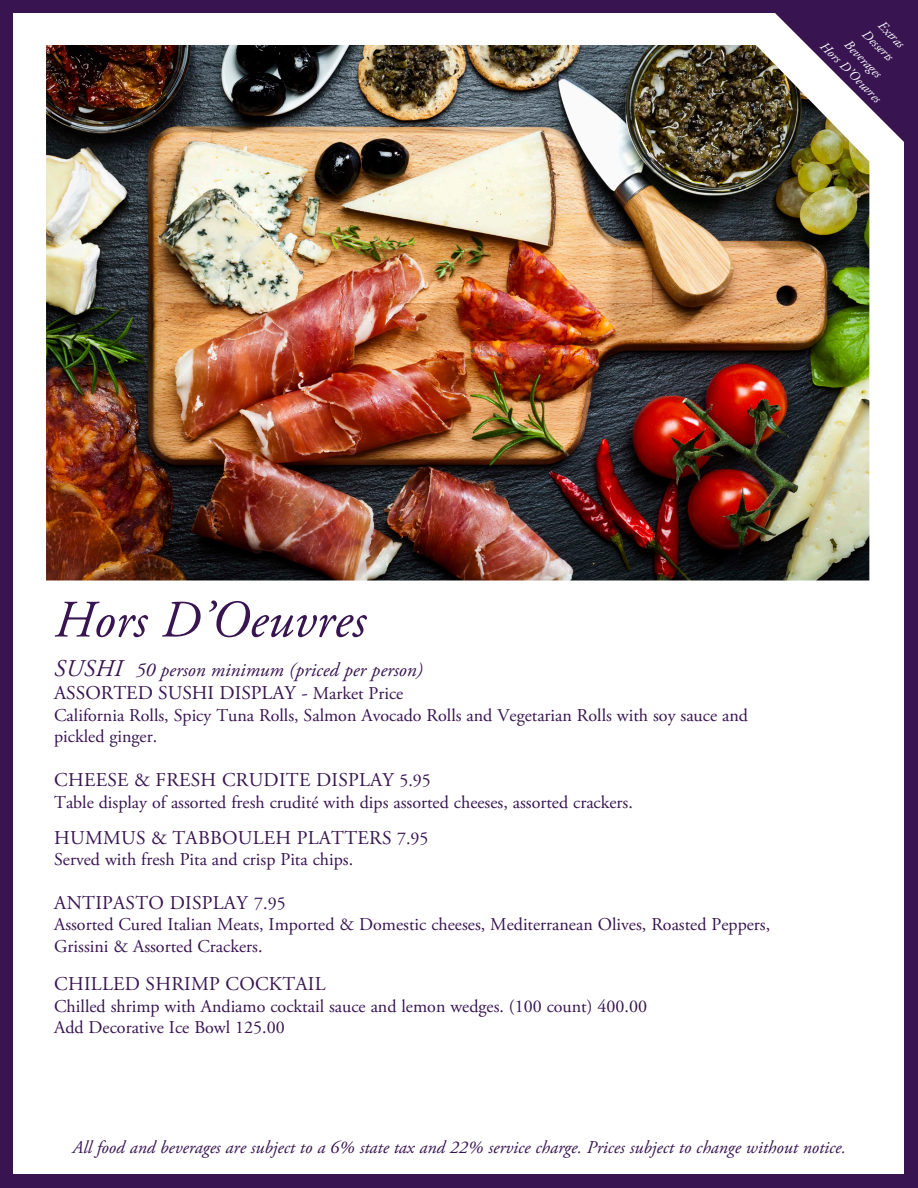
<style>
.page{position:relative;width:918px;height:1188px;background:#381451}
.page>*{position:absolute;margin:0;border:0;box-sizing:border-box;transform-origin:0 0}
._1_Header{font:italic 52.5px "Adobe Garamond Pro";color:#381451}
.all_caps__lg{font:19.5px "Adobe Garamond Pro";letter-spacing:.015em;color:#381451}
.all_caps__lg-2{font:italic 19.5px "Adobe Garamond Pro";color:#381451}
.all_caps__lg-3{font:18px/21.6px "Adobe Garamond Pro";color:#381451}
._3_Body{font:italic 18px "Adobe Garamond Pro";color:#381451}
.t1{font:italic 13.5px "Adobe Garamond Pro";color:#fff}
.s1{font-size:24px}
.s2{font-style:italic}
.s3{font-size:18px}
</style>
<div class="page">
<div style="left:14px;top:14px;width:890px;height:1160px;background:#fff"></div>
<svg style="left:771px;top:13px;width:133px;height:129px"></svg>
<img style="left:46px;top:45px;width:823px;height:535px">
<p class="t1" style="left:886px;top:18px;width:33px;rotate:45deg">Extras</p>
<p class="t1" style="left:870px;top:26px;width:40px;rotate:45deg">Desserts</p>
<p class="t1" style="left:853px;top:37px;width:48px;rotate:45deg">Beverages</p>
<p class="t1" style="left:828px;top:38px;width:82px;rotate:45deg">Hors D’Oeuvres</p>
<p class="_1_Header" style="left:54px;top:588px;width:313px">Hors D’Oeuvres</p>
<p class="all_caps__lg-2" style="left:54px;top:658px;width:370px"><span class="s1">SUSHI</span> 50 person minimum (priced per person)</p>
<p class="all_caps__lg" style="left:54px;top:681px;width:351px">ASSORTED SUSHI DISPLAY <span class="s2">-</span> <span class="s3">Market Price</span></p>
<p class="all_caps__lg-3" style="left:54px;top:705px;width:695px">California Rolls, Spicy Tuna Rolls, Salmon Avocado Rolls and Vegetarian Rolls with soy sauce and pickled ginger.</p>
<p class="all_caps__lg" style="left:54px;top:768px;width:378px">CHEESE &amp; FRESH CRUDITE DISPLAY <span class="s3">5.95</span></p>
<p class="all_caps__lg-3" style="left:54px;top:792px;width:580px">Table display of assorted fresh crudité with dips assorted cheeses, assorted crackers.</p>
<p class="all_caps__lg" style="left:54px;top:826px;width:376px">HUMMUS &amp; TABBOULEH PLATTERS <span class="s3">7.95</span></p>
<p class="all_caps__lg-3" style="left:54px;top:849px;width:301px">Served with fresh Pita and crisp Pita chips.</p>
<p class="all_caps__lg" style="left:54px;top:891px;width:233px">ANTIPASTO DISPLAY <span class="s3">7.95</span></p>
<p class="all_caps__lg-3" style="left:54px;top:914px;width:718px">Assorted Cured Italian Meats, Imported &amp; Domestic cheeses, Mediterranean Olives, Roasted Peppers,<br>Grissini &amp; Assorted Crackers.</p>
<p class="all_caps__lg" style="left:54px;top:972px;width:273px">CHILLED SHRIMP COCKTAIL</p>
<p class="all_caps__lg-3" style="left:54px;top:996px;width:594px">Chilled shrimp with Andiamo cocktail sauce and lemon wedges. (100 count) 400.00<br>Add Decorative Ice Bowl 125.00</p>
<p class="_3_Body" style="left:72px;top:1136px;width:775px">All food and beverages are subject to a 6% state tax and 22% service charge. Prices subject to change without notice.</p>
</div>
